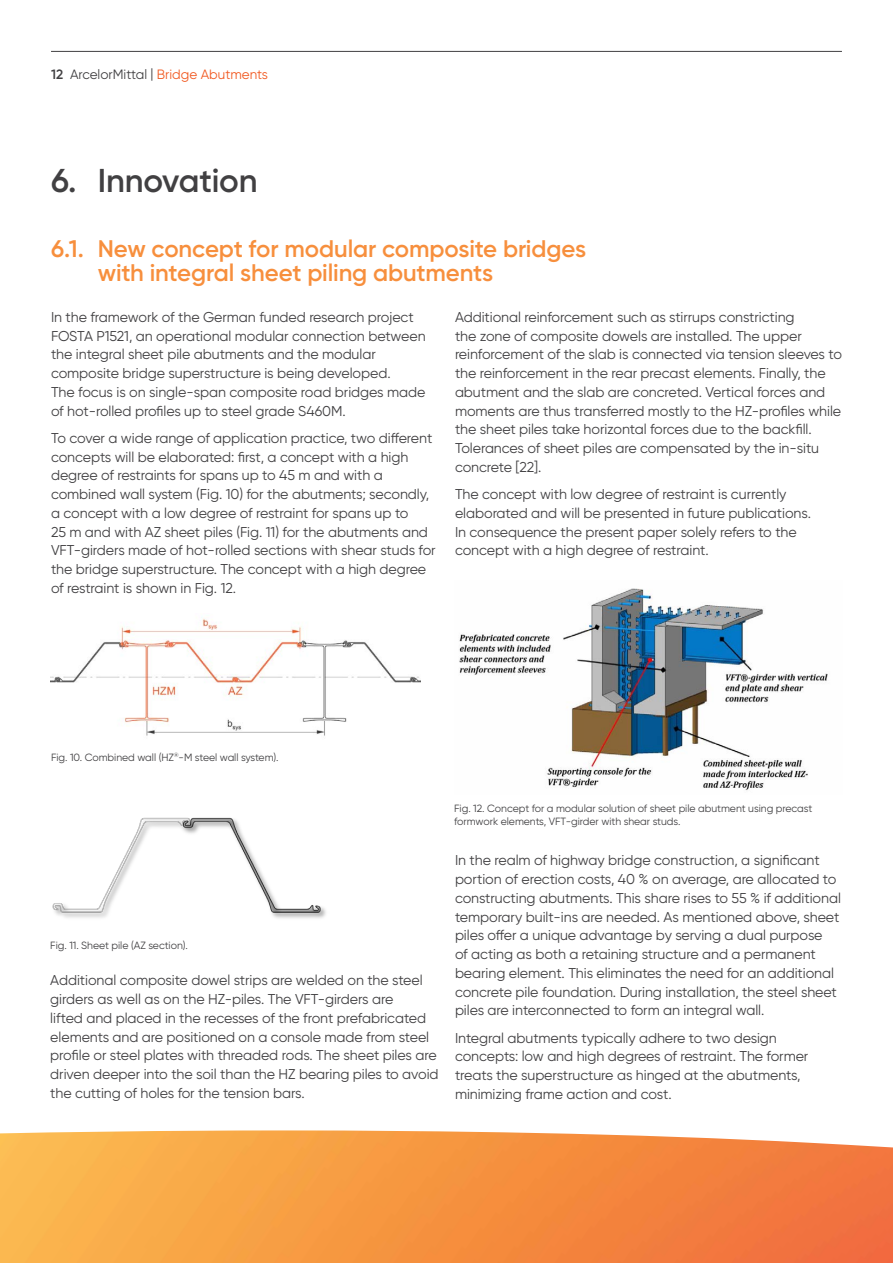
<style>
.page{position:relative;width:893px;height:1263px;background:#fff}
.page>*{position:absolute;margin:0;border:0;box-sizing:border-box;transform-origin:0 0}
.t1{font:600 33px "Gilroy";letter-spacing:-.005em;color:#414042}
.t2{font:600 24px/24px "Gilroy";letter-spacing:-.005em;color:#f78f3d}
.t3{font:14.25px/18.8px "Gilroy";letter-spacing:-.005em;color:#414042}
.t4{font:13.5px "Gilroy";color:#f15a22}
.t5{font:10.5px/13.5px "Gilroy";letter-spacing:-.005em;color:#414042}
.s1{font-weight:600;color:#414042}
.s2{color:#414042}
</style>
<div class="page">
<hr style="left:51px;top:51px;width:791px;height:1px;background:#414042">
<img style="left:0;top:1130px;width:893px;height:133px">
<img style="left:52px;top:817px;width:274px;height:102px">
<img style="left:50px;top:617px;width:370px;height:119px">
<img style="left:459px;top:588px;width:369px;height:203px">
<p class="t4" style="left:51px;top:66px;width:219px"><span class="s1">12</span> <span class="s2">ArcelorMittal |</span> Bridge Abutments</p>
<h1 class="t1" style="left:51px;top:160px;width:208px">6. Innovation</h1>
<h2 class="t2" style="left:98px;top:237px;width:490px;text-indent:-47px">6.1. New concept for modular composite bridges with integral sheet piling abutments</h2>
<p class="t3" style="left:51px;top:307px;width:376px">In the framework of the German funded research project FOSTA P1521, an operational modular connection between the integral sheet pile abutments and the modular composite bridge superstructure is being developed.<br>The focus is on single-span composite road bridges made of hot-rolled profiles up to steel grade S460M.</p>
<p class="t3" style="left:51px;top:428px;width:386px">To cover a wide range of application practice, two different concepts will be elaborated: first, a concept with a high degree of restraints for spans up to 45 m and with a combined wall system (Fig. 10) for the abutments; secondly, a concept with a low degree of restraint for spans up to<br>25 m and with AZ sheet piles (Fig. 11) for the abutments and VFT-girders made of hot-rolled sections with shear studs for the bridge superstructure. The concept with a high degree of restraint is shown in Fig. 12.</p>
<p class="t3" style="left:455px;top:307px;width:388px">Additional reinforcement such as stirrups constricting<br>the zone of composite dowels are installed. The upper reinforcement of the slab is connected via tension sleeves to the reinforcement in the rear precast elements. Finally, the abutment and the slab are concreted. Vertical forces and moments are thus transferred mostly to the HZ-profiles while the sheet piles take horizontal forces due to the backfill.<br>Tolerances of sheet piles are compensated by the in-situ concrete [22].</p>
<p class="t3" style="left:455px;top:485px;width:358px">The concept with low degree of restraint is currently elaborated and will be presented in future publications.<br>In consequence the present paper solely refers to the concept with a high degree of restraint.</p>
<p class="t5" style="left:51px;top:750px;width:229px">Fig. 10. Combined wall (HZ<sup>®</sup>-M steel wall system).</p>
<p class="t5" style="left:50px;top:939px;width:139px">Fig. 11. Sheet pile (AZ section).</p>
<p class="t3" style="left:50px;top:971px;width:390px">Additional composite dowel strips are welded on the steel girders as well as on the HZ-piles. The VFT-girders are<br>lifted and placed in the recesses of the front prefabricated elements and are positioned on a console made from steel profile or steel plates with threaded rods. The sheet piles are driven deeper into the soil than the HZ bearing piles to avoid the cutting of holes for the tension bars.</p>
<p class="t5" style="left:454px;top:801px;width:359px">Fig. 12. Concept for a modular solution of sheet pile abutment using precast formwork elements, VFT-girder with shear studs.</p>
<p class="t3" style="left:455px;top:851px;width:387px">In the realm of highway bridge construction, a significant portion of erection costs, 40 % on average, are allocated to constructing abutments. This share rises to 55 % if additional temporary built-ins are needed. As mentioned above, sheet piles offer a unique advantage by serving a dual purpose<br>of acting as both a retaining structure and a permanent bearing element. This eliminates the need for an additional concrete pile foundation. During installation, the steel sheet piles are interconnected to form an integral wall.</p>
<p class="t3" style="left:455px;top:1028px;width:355px">Integral abutments typically adhere to two design concepts: low and high degrees of restraint. The former treats the superstructure as hinged at the abutments, minimizing frame action and cost.</p>
</div>
